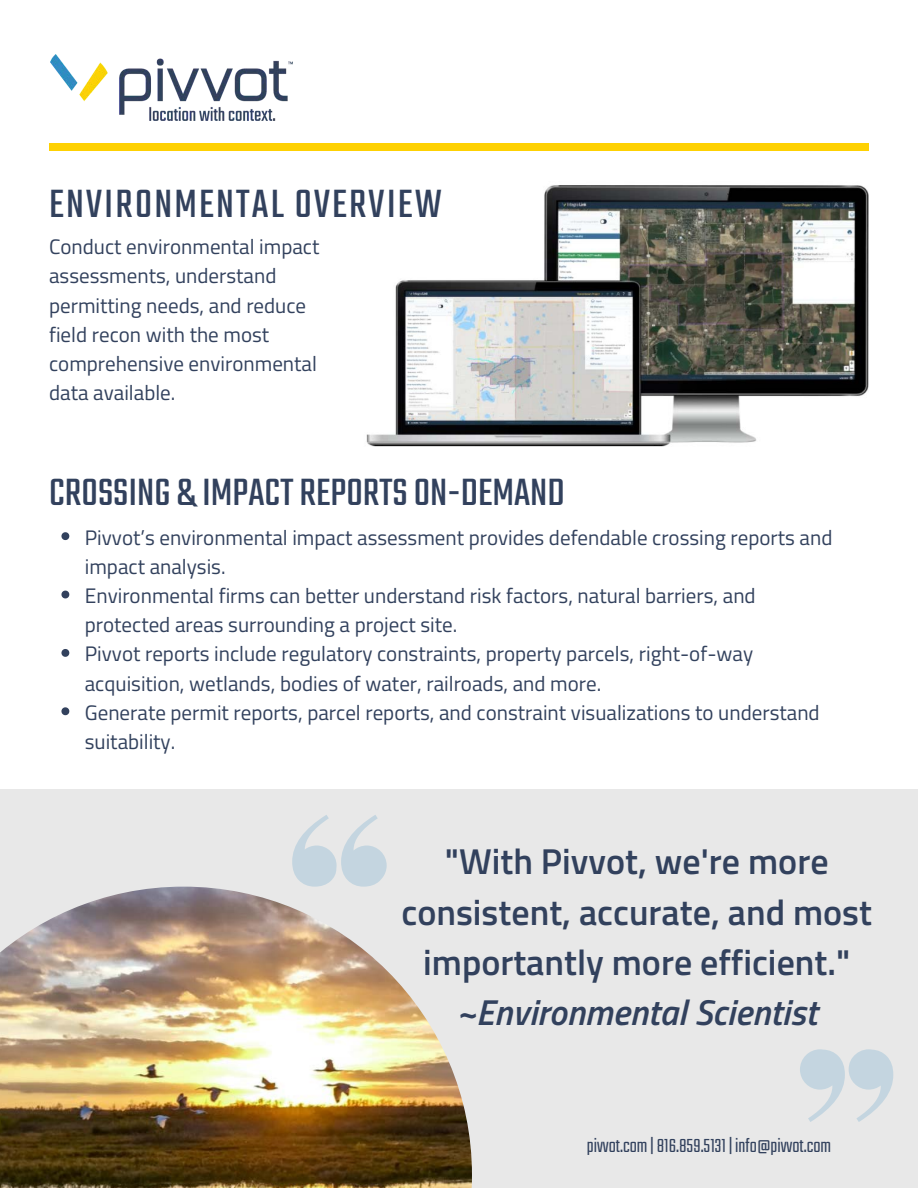
<style>
.page{position:relative;width:918px;height:1188px;background:#fff}
.page>*{position:absolute;margin:0;border:0;box-sizing:border-box;transform-origin:0 0}
.t1{font:43.65px "Teko";letter-spacing:.05em;color:#32415d}
.t2{font:42px "Teko";color:#32415d}
.t3{font:600 36px/50.1px "Titillium Web";color:#32415d;text-align:center}
.t4{font:italic 600 36px "Titillium Web";color:#32415d}
.t5{font:21px/29.2px "Titillium Web";color:#32415d}
.t6{font:300 21px "Teko";color:#32415d}
</style>
<div class="page">
<div style="left:0;top:790px;width:918px;height:398px;background:#e8e8e8"></div>
<img style="left:0;top:887px;width:472px;height:301px">
<img style="left:50px;top:55px;width:242px;height:65px">
<div style="left:49px;top:143px;width:450px;height:8px;background:#fed103"></div>
<div style="left:419px;top:143px;width:450px;height:8px;background:#fed103"></div>
<svg style="left:292px;top:815px;width:95px;height:72px"></svg>
<svg style="left:800px;top:1049px;width:93px;height:73px"></svg>
<svg style="left:61px;top:532px;width:8px;height:8px"></svg>
<svg style="left:61px;top:591px;width:8px;height:7px"></svg>
<svg style="left:61px;top:649px;width:8px;height:8px"></svg>
<svg style="left:61px;top:707px;width:8px;height:8px"></svg>
<img style="left:366px;top:185px;width:503px;height:262px">
<p class="t1" style="left:49px;top:179px;width:394px">ENVIRONMENTAL OVERVIEW</p>
<p class="t5" style="left:49px;top:231px;width:272px">Conduct environmental impact assessments, understand permitting needs, and reduce field recon with the most comprehensive environmental data available.</p>
<p class="t2" style="left:49px;top:468px;width:517px">CROSSING &amp; IMPACT REPORTS ON-DEMAND</p>
<p class="t5" style="left:85px;top:522px;width:749px">Pivvot’s environmental impact assessment provides defendable crossing reports and impact analysis.</p>
<p class="t5" style="left:85px;top:580px;width:672px">Environmental firms can better understand risk factors, natural barriers, and protected areas surrounding a project site.</p>
<p class="t5" style="left:85px;top:638px;width:670px">Pivvot reports include regulatory constraints, property parcels, right-of-way acquisition, wetlands, bodies of water, railroads, and more.</p>
<p class="t5" style="left:85px;top:697px;width:736px">Generate permit reports, parcel reports, and constraint visualizations to understand suitability.</p>
<p class="t3" style="left:401px;top:835px;width:472px">"With Pivvot, we're more consistent, accurate, and most importantly more efficient."</p>
<p class="t4" style="left:456px;top:985px;width:363px">~Environmental Scientist</p>
<p class="t6" style="left:587px;top:1134px;width:246px">pivvot.com | 816.859.5131 | info@pivvot.com</p>
</div>
